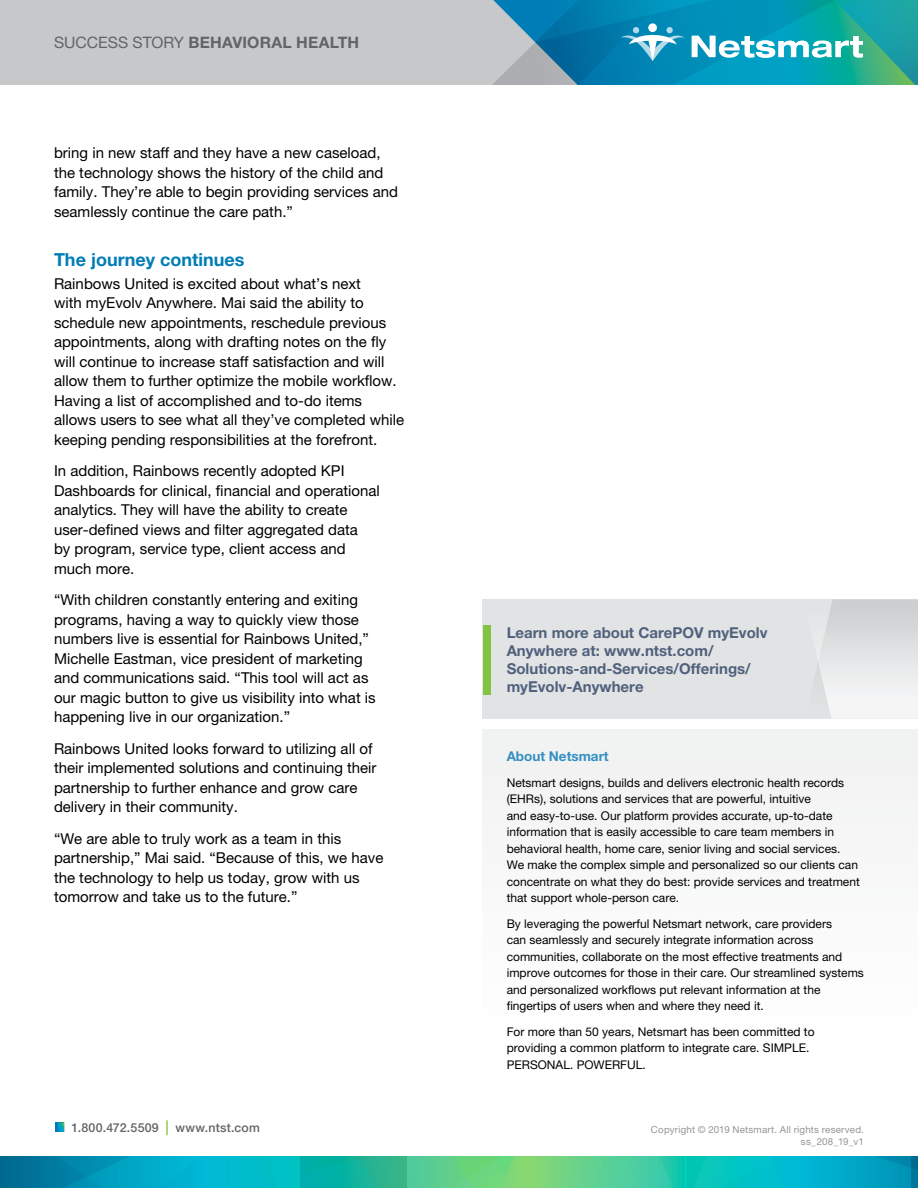
<style>
.page{position:relative;width:918px;height:1188px;background:#fff}
.page>*{position:absolute;margin:0;border:0;box-sizing:border-box;transform-origin:0 0}
.t1{font:700 18px "Helvetica Neue LT Pro";color:#007db6}
.t2{font:700 15.75px "Helvetica Neue LT Pro";letter-spacing:.01em;color:#636466}
.t3{font:15px/19.5px "Helvetica Neue LT Pro";color:#000}
.t4{font:700 15px/18px "Helvetica Neue LT Pro";color:#4f617c}
.t5{font:700 13.5px "Helvetica Neue LT Pro";color:#348fc1}
.t6{font:500 12.3px "Helvetica Neue LT Pro";letter-spacing:.02em;color:#636466}
.t7{font:12px/16.5px "Helvetica Neue LT Pro";color:#000}
.t8{font:9.75px/12.3px "Helvetica Neue LT Pro";letter-spacing:.02em;color:#939598;text-align:right}
.s1{font-weight:400}
.s2{font-size:14.85px;color:#82c341}
</style>
<div class="page">
<div style="left:0;top:0;width:918px;height:85px;background:#c7c8ca"></div>
<svg style="left:692px;top:0;width:226px;height:85px"></svg>
<svg style="left:492px;top:0;width:193px;height:85px"></svg>
<div style="left:666px;top:27px;width:7px;height:6px;background:#b2dbe9;border-radius:50%"></div>
<div style="left:483px;top:599px;width:435px;height:120px;background:#e2e3e4"></div>
<div style="left:483px;top:730px;width:435px;height:369px;background:#f9fafa"></div>
<svg style="left:817px;top:599px;width:101px;height:120px"></svg>
<div style="left:483px;top:625px;width:7px;height:70px;background:#82c341"></div>
<svg style="left:0;top:1157px;width:918px;height:31px"></svg>
<svg style="left:56px;top:1122px;width:8px;height:10px"></svg>
<p class="t2" style="left:54px;top:33px;width:307px"><span class="s1">SUCCESS STORY</span> BEHAVIORAL HEALTH</p>
<p class="t3" style="left:54px;top:143px;width:346px">bring in new staff and they have a new caseload, the technology shows the history of the child and family. They’re able to begin providing services and seamlessly continue the care path.”</p>
<p class="t1" style="left:54px;top:249px;width:192px">The journey continues</p>
<p class="t3" style="left:54px;top:274px;width:352px">Rainbows United is excited about what’s next<br>with myEvolv Anywhere. Mai said the ability to schedule new appointments, reschedule previous appointments, along with drafting notes on the fly will continue to increase staff satisfaction and will allow them to further optimize the mobile workflow.<br>Having a list of accomplished and to-do items allows users to see what all they’ve completed while keeping pending responsibilities at the forefront.</p>
<p class="t3" style="left:54px;top:461px;width:327px">In addition, Rainbows recently adopted KPI Dashboards for clinical, financial and operational analytics. They will have the ability to create user-defined views and filter aggregated data<br>by program, service type, client access and much more.</p>
<p class="t3" style="left:54px;top:590px;width:323px">“With children constantly entering and exiting programs, having a way to quickly view those numbers live is essential for Rainbows United,” Michelle Eastman, vice president of marketing and communications said. “This tool will act as our magic button to give us visibility into what is happening live in our organization.”</p>
<p class="t3" style="left:54px;top:739px;width:324px">Rainbows United looks forward to utilizing all of their implemented solutions and continuing their partnership to further enhance and grow care delivery in their community.</p>
<p class="t3" style="left:54px;top:829px;width:331px">“We are able to truly work as a team in this partnership,” Mai said. “Because of this, we have the technology to help us today, grow with us tomorrow and take us to the future.”</p>
<p class="t4" style="left:507px;top:624px;width:262px">Learn more about CarePOV myEvolv<br>Anywhere at: www.ntst.com/<br>Solutions-and-Services/Offerings/ myEvolv-Anywhere</p>
<p class="t5" style="left:507px;top:748px;width:103px">About Netsmart</p>
<p class="t7" style="left:507px;top:774px;width:355px">Netsmart designs, builds and delivers electronic health records (EHRs), solutions and services that are powerful, intuitive<br>and easy-to-use. Our platform provides accurate, up-to-date information that is easily accessible to care team members in behavioral health, home care, senior living and social services.<br>We make the complex simple and personalized so our clients can concentrate on what they do best: provide services and treatment that support whole-person care.</p>
<p class="t7" style="left:507px;top:915px;width:359px">By leveraging the powerful Netsmart network, care providers<br>can seamlessly and securely integrate information across communities, collaborate on the most effective treatments and improve outcomes for those in their care. Our streamlined systems and personalized workflows put relevant information at the fingertips of users when and where they need it.</p>
<p class="t7" style="left:507px;top:1023px;width:309px">For more than 50 years, Netsmart has been committed to providing a common platform to integrate care. SIMPLE.<br>PERSONAL. POWERFUL.</p>
<p class="t6" style="left:71px;top:1120px;width:190px">1.800.472.5509 <span class="s2">|</span> www.ntst.com</p>
<p class="t8" style="left:651px;top:1123px;width:215px">Copyright © 2019 Netsmart. All rights reserved. ss_208_19_v1</p>
</div>
